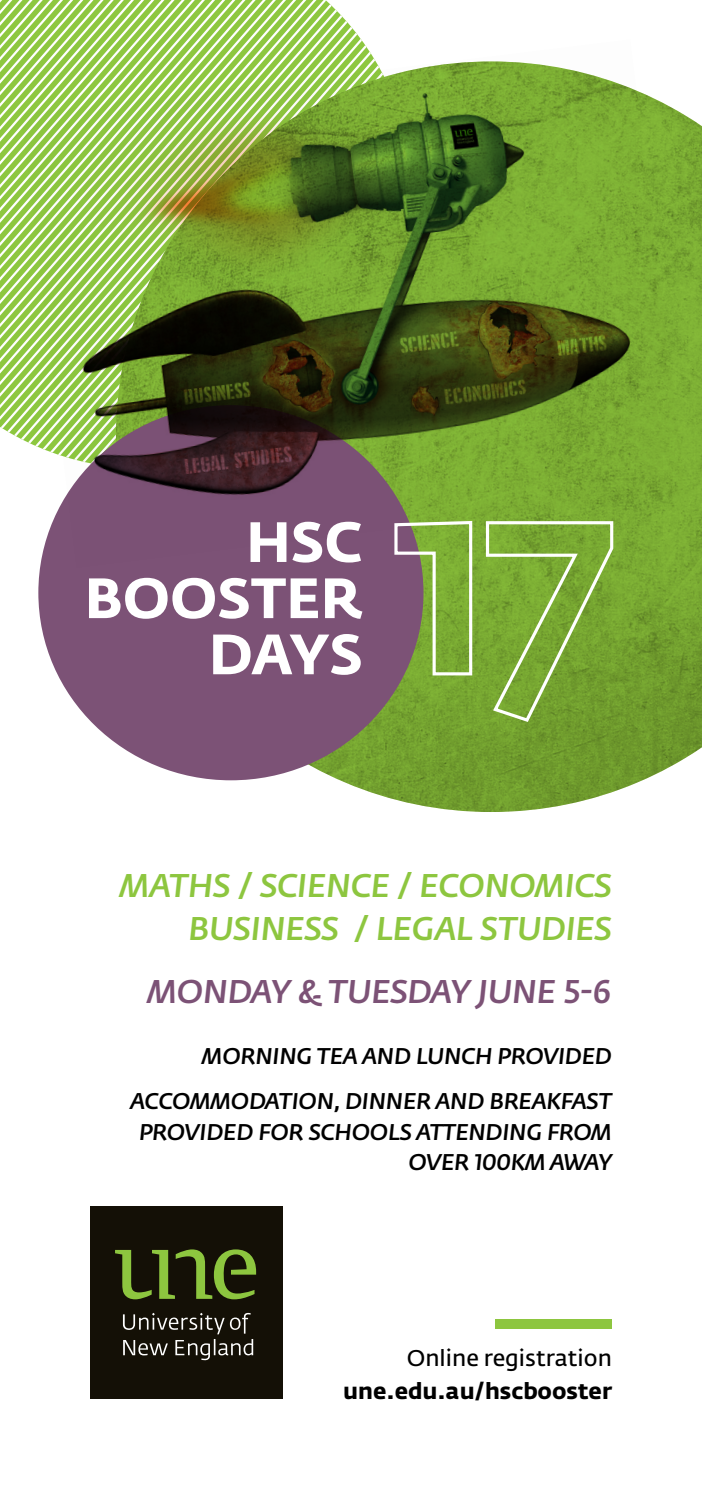
<style>
.page{position:relative;width:702px;height:1489px;background:#fff}
.page>*{position:absolute;margin:0;border:0;box-sizing:border-box;transform-origin:0 0}
.t1{font:italic 500 32.5px/42.5px "Fedra Sans Std";letter-spacing:.01em;color:#8dc63f;text-align:right}
.t2{font:italic 500 32.5px "Fedra Sans Std";letter-spacing:.01em;color:#7c5276}
.t3{font:italic 500 22.5px/44.8px "Fedra Sans Std";letter-spacing:.01em;color:#000;text-align:right}
.t4{font:700 22.5px "Fedra Sans Std";color:#000}
.t5{font:22.5px "Fedra Sans Std";color:#000}
</style>
<div class="page">
<svg style="left:0;top:0;width:10px;height:433px"></svg>
<svg style="left:10px;top:0;width:11px;height:439px"></svg>
<svg style="left:324px;top:0;width:37px;height:39px"></svg>
<img style="left:117px;top:115px;width:585px;height:697px">
<div style="left:38px;top:405px;width:385px;height:375px;background:#7c5276;border-radius:50%"></div>
<img style="left:21px;top:39px;width:664px;height:528px">
<svg style="left:213px;top:634px;width:148px;height:41px"></svg>
<svg style="left:89px;top:577px;width:273px;height:42px"></svg>
<svg style="left:250px;top:521px;width:111px;height:41px"></svg>
<svg style="left:393px;top:519px;width:222px;height:205px;background:#82a646"></svg>
<div style="left:90px;top:1206px;width:192px;height:192px;background:#141006"></div>
<svg style="left:115px;top:1249px;width:141px;height:50px"></svg>
<svg style="left:123px;top:1312px;width:130px;height:47px"></svg>
<div style="left:495px;top:1318px;width:117px;height:10px;background:#8dc63f"></div>
<h1 class="t1" style="left:120px;top:864px;width:493px">MATHS / SCIENCE / ECONOMICS<br>BUSINESS / LEGAL STUDIES</h1>
<h1 class="t2" style="left:148px;top:971px;width:465px">MONDAY &amp; TUESDAY JUNE 5-6</h1>
<p class="t3" style="left:131px;top:1034px;width:482px">MORNING TEA AND LUNCH PROVIDED<br>ACCOMMODATION, DINNER AND BREAKFAST</p>
<p class="t3" style="left:139px;top:1116px;width:474px;line-height:30.5px">PROVIDED FOR SCHOOLS ATTENDING FROM<br>OVER 100KM AWAY</p>
<p class="t5" style="left:407px;top:1343px;width:207px">Online registration</p>
<p class="t4" style="left:343px;top:1376px;width:270px">une.edu.au/hscbooster</p>
</div>
